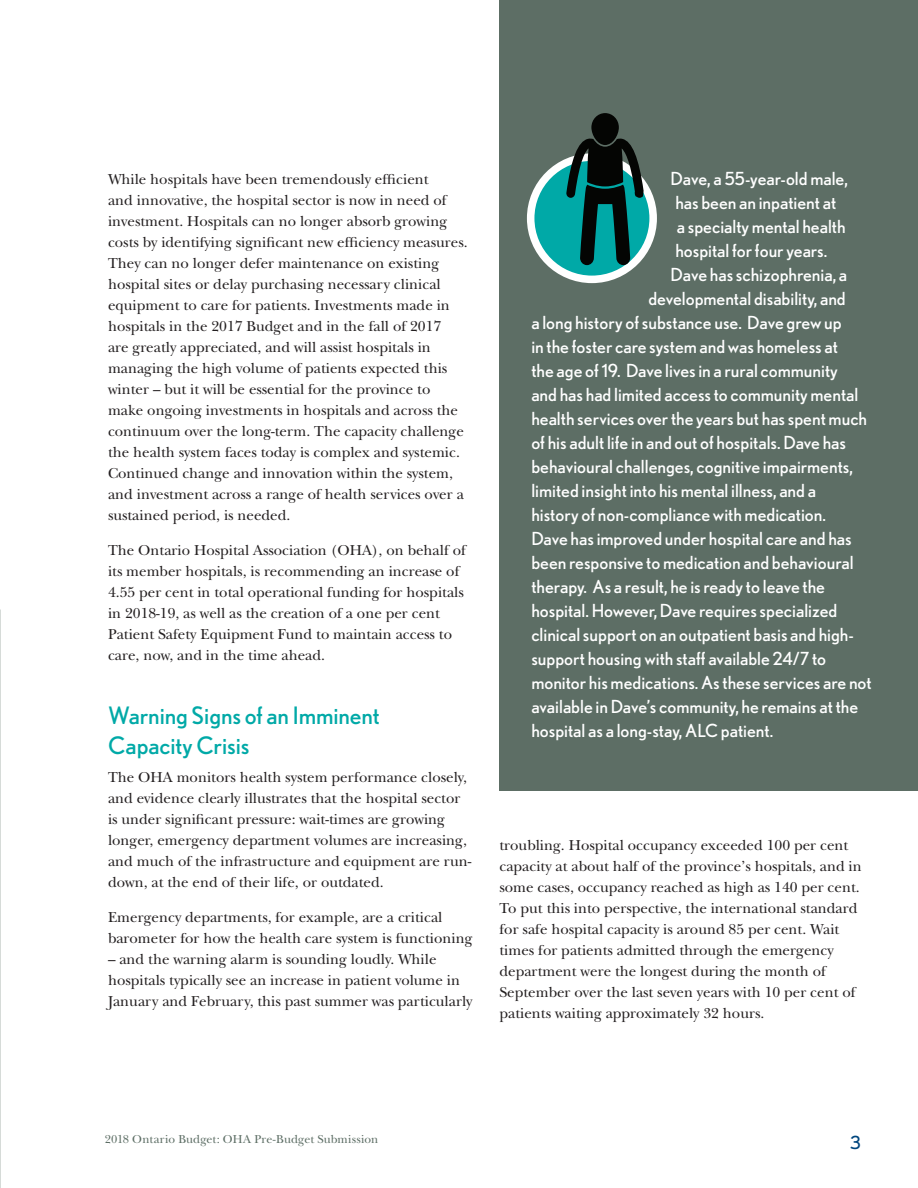
<style>
.page{position:relative;width:918px;height:1188px;background:#fff}
.page>*{position:absolute;margin:0;border:0;box-sizing:border-box;transform-origin:0 0}
.subtitling{font:24px/30px "Nobel";color:#00a9a7}
.OHA_body_copy{font:18px "Nobel";color:#fff}
.t1{font:18px "Nobel";color:#00467e}
.t2{font:15px/21px "New Baskerville";color:#231f20}
.t3{font:12px "New Baskerville";letter-spacing:.01em;color:#5d6e65}
</style>
<div class="page">
<div style="left:500px;top:0;width:418px;height:790px;background:#5d6e65"></div>
<svg style="left:531px;top:157px;width:122px;height:122px;background:#25b5b3"></svg>
<div style="left:527px;top:153px;width:130px;height:130px;border:8px solid #fff;border-radius:50%"></div>
<svg style="left:566px;top:113px;width:78px;height:152px"></svg>
<p class="t2" style="left:108px;top:169px;width:361px">While hospitals have been tremendously efficient<br>and innovative, the hospital sector is now in need of investment. Hospitals can no longer absorb growing costs by identifying significant new efficiency measures.<br>They can no longer defer maintenance on existing hospital sites or delay purchasing necessary clinical equipment to care for patients. Investments made in hospitals in the 2017 Budget and in the fall of 2017<br>are greatly appreciated, and will assist hospitals in managing the high volume of patients expected this winter – but it will be essential for the province to make ongoing investments in hospitals and across the continuum over the long-term. The capacity challenge the health system faces today is complex and systemic.<br>Continued change and innovation within the system, and investment across a range of health services over a sustained period, is needed.</p>
<p class="t2" style="left:108px;top:539px;width:359px">The Ontario Hospital Association (OHA), on behalf of its member hospitals, is recommending an increase of 4.55 per cent in total operational funding for hospitals in 2018-19, as well as the creation of a one per cent Patient Safety Equipment Fund to maintain access to care, now, and in the time ahead.</p>
<p class="subtitling" style="left:108px;top:700px;width:273px">Warning Signs of an Imminent<br>Capacity Crisis</p>
<p class="t2" style="left:108px;top:767px;width:365px">The OHA monitors health system performance closely, and evidence clearly illustrates that the hospital sector is under significant pressure: wait-times are growing longer, emergency department volumes are increasing, and much of the infrastructure and equipment are run&shy;down, at the end of their life, or outdated.</p>
<p class="t2" style="left:108px;top:906px;width:366px">Emergency departments, for example, are a critical barometer for how the health care system is functioning</p>
<p class="t2" style="left:108px;top:948px;width:366px">– and the warning alarm is sounding loudly. While hospitals typically see an increase in patient volume in<br>January and February, this past summer was particularly</p>
<p class="OHA_body_copy" style="left:671px;top:168px;width:179px">Dave, a 55-year-old male,</p>
<p class="OHA_body_copy" style="left:675px;top:192px;width:162px">has been an inpatient at</p>
<p class="OHA_body_copy" style="left:677px;top:216px;width:170px">a specialty mental health</p>
<p class="OHA_body_copy" style="left:675px;top:240px;width:153px">hospital for four years.</p>
<p class="OHA_body_copy" style="left:671px;top:264px;width:178px">Dave has schizophrenia, a</p>
<p class="OHA_body_copy" style="left:648px;top:288px;width:199px">developmental disability, and</p>
<p class="OHA_body_copy" style="left:531px;top:312px;width:312px">a long history of substance use. Dave grew up</p>
<p class="OHA_body_copy" style="left:531px;top:336px;width:308px">in the foster care system and was homeless at</p>
<p class="OHA_body_copy" style="left:531px;top:360px;width:308px">the age of 19. Dave lives in a rural community</p>
<p class="OHA_body_copy" style="left:531px;top:384px;width:329px">and has had limited access to community mental</p>
<p class="OHA_body_copy" style="left:531px;top:408px;width:337px">health services over the years but has spent much</p>
<p class="OHA_body_copy" style="left:531px;top:432px;width:316px">of his adult life in and out of hospitals. Dave has</p>
<p class="OHA_body_copy" style="left:531px;top:456px;width:323px">behavioural challenges, cognitive impairments,</p>
<p class="OHA_body_copy" style="left:531px;top:480px;width:286px">limited insight into his mental illness, and a</p>
<p class="OHA_body_copy" style="left:531px;top:504px;width:296px">history of non-compliance with medication.</p>
<p class="OHA_body_copy" style="left:531px;top:528px;width:322px">Dave has improved under hospital care and has</p>
<p class="OHA_body_copy" style="left:531px;top:552px;width:324px">been responsive to medication and behavioural</p>
<p class="OHA_body_copy" style="left:531px;top:576px;width:295px">therapy. As a result, he is ready to leave the</p>
<p class="OHA_body_copy" style="left:531px;top:600px;width:307px">hospital. However, Dave requires specialized</p>
<p class="OHA_body_copy" style="left:531px;top:624px;width:324px">clinical support on an outpatient basis and high-</p>
<p class="OHA_body_copy" style="left:531px;top:648px;width:296px">support housing with staff available 24/7 to</p>
<p class="OHA_body_copy" style="left:531px;top:672px;width:342px">monitor his medications. As these services are not</p>
<p class="OHA_body_copy" style="left:531px;top:696px;width:328px">available in Dave’s community, he remains at the</p>
<p class="OHA_body_copy" style="left:531px;top:720px;width:244px">hospital as a long-stay, ALC patient.</p>
<p class="t2" style="left:500px;top:834px;width:364px">troubling. Hospital occupancy exceeded 100 per cent capacity at about half of the province’s hospitals, and in some cases, occupancy reached as high as 140 per cent.<br>To put this into perspective, the international standard for safe hospital capacity is around 85 per cent. Wait times for patients admitted through the emergency department were the longest during the month of September over the last seven years with 10 per cent of patients waiting approximately 32 hours.</p>
<p class="t3" style="left:105px;top:1132px;width:275px">2018 Ontario Budget: OHA Pre-Budget Submission</p>
<p class="t1" style="left:850px;top:1132px;width:12px">3</p>
</div>
